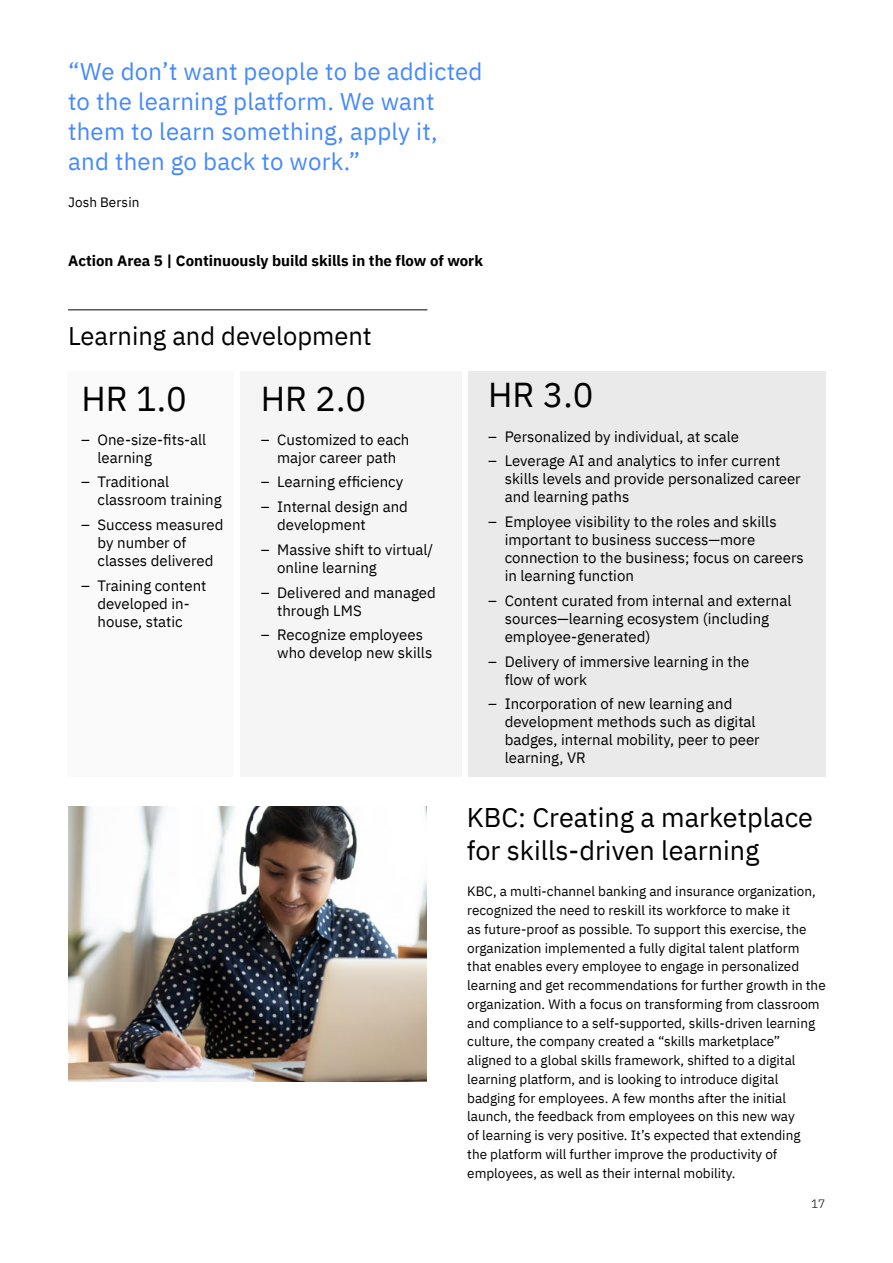
<style>
.page{position:relative;width:893px;height:1263px;background:#fff}
.page>*{position:absolute;margin:0;border:0;box-sizing:border-box;transform-origin:0 0}
.t1{font:34.5px "IBM Plex Sans";color:#000}
.t2{font:27px/32.4px "IBM Plex Sans";color:#000}
.t3{font:25.5px "IBM Plex Sans";color:#000}
.t4{font:24px/30px "IBM Plex Sans";letter-spacing:.01em;color:#4589ff}
.t5{font:15px/18px "IBM Plex Sans";color:#000}
.t6{font:700 15px "IBM Plex Sans";color:#000}
.t7{font:13.5px/18.8px "IBM Plex Sans";color:#000}
.t8{font:300 12px "IBM Plex Sans";color:#000}
</style>
<div class="page">
<div style="left:68px;top:372px;width:166px;height:405px;background:#fafafa"></div>
<div style="left:240px;top:372px;width:222px;height:405px;background:#f5f5f5"></div>
<div style="left:468px;top:372px;width:357px;height:405px;background:#eaeaea"></div>
<hr style="left:68px;top:309px;width:359px;height:1px;background:#000">
<img style="left:68px;top:806px;width:358px;height:276px">
<h3 class="t4" style="left:68px;top:54px;width:416px">“We don’t want people to be addicted to the learning platform. We want them to learn something, apply it, and then go back to work.”</h3>
<p class="t7" style="left:68px;top:192px;width:73px">Josh Bersin</p>
<p class="t6" style="left:68px;top:249px;width:416px">Action Area 5 | Continuously build skills in the flow of work</p>
<h3 class="t3" style="left:68px;top:316px;width:305px">Learning and development</h3>
<h1 class="t1" style="left:82px;top:372px;width:107px">HR 1.0</h1>
<h1 class="t1" style="left:261px;top:372px;width:107px">HR 2.0</h1>
<h1 class="t1" style="left:488px;top:369px;width:107px">HR 3.0</h1>
<p class="t5" style="left:98px;top:429px;width:110px;text-indent:-16px">– One-size-fits-all learning</p>
<p class="t5" style="left:98px;top:472px;width:126px;text-indent:-16px">– Traditional classroom training</p>
<p class="t5" style="left:98px;top:515px;width:127px;text-indent:-16px">– Success measured by number of classes delivered</p>
<p class="t5" style="left:81px;top:575px;width:127px;text-align:center">– Training content developed in&shy;house, static</p>
<p class="t5" style="left:261px;top:429px;width:150px;text-align:center">– Customized to each major career path</p>
<p class="t5" style="left:261px;top:472px;width:144px">– Learning efficiency</p>
<p class="t5" style="left:277px;top:497px;width:132px;text-indent:-16px">– Internal design and development</p>
<p class="t5" style="left:277px;top:539px;width:158px;text-indent:-16px">– Massive shift to virtual/ online learning</p>
<p class="t5" style="left:277px;top:582px;width:160px;text-indent:-16px">– Delivered and managed through LMS</p>
<p class="t5" style="left:277px;top:625px;width:157px;text-indent:-16px">– Recognize employees who develop new skills</p>
<p class="t5" style="left:488px;top:426px;width:252px">– Personalized by individual, at scale</p>
<p class="t5" style="left:505px;top:451px;width:298px;text-indent:-16px">– Leverage AI and analytics to infer current skills levels and provide personalized career and learning paths</p>
<p class="t5" style="left:505px;top:512px;width:301px;text-indent:-16px">– Employee visibility to the roles and skills important to business success—more connection to the business; focus on careers in learning function</p>
<p class="t5" style="left:505px;top:590px;width:288px;text-indent:-16px">– Content curated from internal and external sources—learning ecosystem (including employee-generated)</p>
<p class="t5" style="left:505px;top:651px;width:246px;text-indent:-16px">– Delivery of immersive learning in the flow of work</p>
<p class="t5" style="left:505px;top:694px;width:257px;text-indent:-16px">– Incorporation of new learning and development methods such as digital badges, internal mobility, peer to peer learning, VR</p>
<h2 class="t2" style="left:467px;top:799px;width:348px">KBC: Creating a marketplace for skills-driven learning</h2>
<p class="t7" style="left:467px;top:881px;width:360px">KBC, a multi-channel banking and insurance organization, recognized the need to reskill its workforce to make it<br>as future-proof as possible. To support this exercise, the organization implemented a fully digital talent platform that enables every employee to engage in personalized learning and get recommendations for further growth in the organization. With a focus on transforming from classroom and compliance to a self-supported, skills-driven learning culture, the company created a “skills marketplace” aligned to a global skills framework, shifted to a digital learning platform, and is looking to introduce digital badging for employees. A few months after the initial launch, the feedback from employees on this new way<br>of learning is very positive. It’s expected that extending<br>the platform will further improve the productivity of employees, as well as their internal mobility.</p>
<p class="t8" style="left:811px;top:1195px;width:16px">17</p>
</div>
